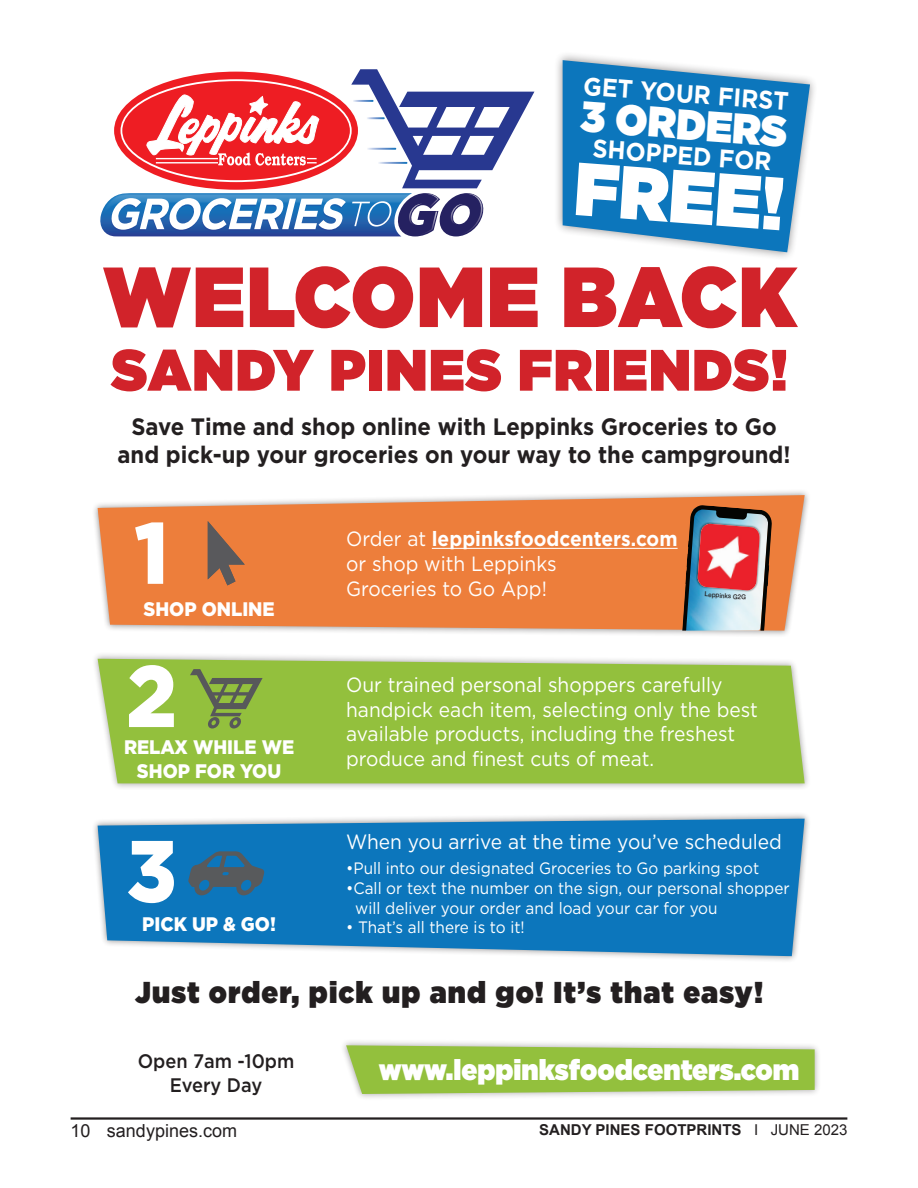
<style>
.page{position:relative;width:918px;height:1188px;background:#fff}
.page>*{position:absolute;margin:0;border:0;box-sizing:border-box;transform-origin:0 0}
.t1{font:900 87.15px/143.2px "Gotham";color:#fff;scale:.93 1}
.t2{font:900 85.05px "Gotham";letter-spacing:.02em;color:#d1232a;scale:.93 1}
.t3{font:900 75px "Gotham";color:#fff;scale:.93 1}
.t4{font:900 58.35px "Gotham";letter-spacing:.02em;color:#d1232a;scale:.93 1}
.t5{font:900 42.9px "Gotham";color:#fff;scale:.93 1}
.t6{font:900 30.15px "Gotham";letter-spacing:.04em;color:#231f20;scale:.93 1}
.t7{font:900 28.65px "Gotham";color:#fff;scale:.93 1}
.t8{font:700 25.5px "Gotham";color:#fff;scale:.93 1}
.t9{font:700 23.7px/28.5px "Gotham";color:#231f20;text-align:center;scale:.93 1}
.t10{font:20.55px/24.8px "Gotham";color:#fff;scale:.93 1}
.t11{font:900 19.65px/23.5px "Gotham";color:#fff;text-align:center;scale:.93 1}
.t12{font:500 19.5px/23.5px "Gotham";color:#231f20;text-align:center;scale:.93 1}
.t13{font:18px "Arial";color:#231f20}
.t14{font:16.5px/19.8px "Gotham";color:#fff;scale:.93 1}
.t15{font:700 15px "Arial";color:#231f20}
.t16{font:500 6.75px "Helvetica Neue LT Std";color:#231f20;scale:.93 1}
.s1{font-weight:700}
.s2{font-weight:400}
</style>
<div class="page">
<hr style="left:71px;top:1117px;width:776px;height:3px;background:#231f20">
<div style="left:92px;top:488px;width:719px;height:149px;background:#231f20;opacity:.5"></div>
<svg style="left:98px;top:495px;width:707px;height:136px;background:#ec894e"></svg>
<img style="left:112px;top:236px;width:308px;height:1px">
<svg style="left:100px;top:69px;width:434px;height:167px"></svg>
<div style="left:341px;top:1038px;width:480px;height:63px;background:#231f20;opacity:.4"></div>
<svg style="left:346px;top:1045px;width:469px;height:49px;background:#9bc34e"></svg>
<div style="left:92px;top:652px;width:719px;height:138px;background:#231f20;opacity:.4"></div>
<div style="left:98px;top:659px;width:707px;height:124px;background:#93c03d"></div>
<div style="left:92px;top:812px;width:719px;height:151px;background:#231f20;opacity:.5"></div>
<svg style="left:98px;top:819px;width:707px;height:137px;background:#2181c0"></svg>
<svg style="left:190px;top:669px;width:73px;height:60px;background:#7f9e46"></svg>
<svg style="left:188px;top:851px;width:77px;height:44px;background:#346688"></svg>
<svg style="left:208px;top:521px;width:37px;height:64px;background:#a76c4a"></svg>
<hr style="left:432px;top:548px;width:246px;height:1px;background:#fff">
<div style="left:554px;top:51px;width:265px;height:210px;background:#231f20;opacity:.5"></div>
<svg style="left:563px;top:60px;width:247px;height:192px;background:#328ac4"></svg>
<img style="left:682px;top:505px;width:90px;height:126px">
<p class="t8" style="left:585px;top:69px;width:223px;rotate:4deg">GET YOUR FIRST</p>
<h3 class="t5" style="left:583px;top:86px;width:224px;rotate:4deg">3 ORDERS</h3>
<p class="t8" style="left:594px;top:132px;width:194px;rotate:4deg">SHOPPED FOR</p>
<h3 class="t3" style="left:579px;top:135px;width:227px;rotate:4deg">FREE!</h3>
<h2 class="t2" style="left:103px;top:236px;width:747px">WELCOME BACK</h2>
<h3 class="t4" style="left:111px;top:328px;width:729px">SANDY PINES FRIENDS!</h3>
<p class="t9" style="left:118px;top:412px;width:725px">Save Time and shop online with Leppinks Groceries to Go and pick-up your groceries on your way to the campground!</p>
<h1 class="t1" style="left:126px;top:480px;width:56px">1<br>2</h1>
<p class="t11" style="left:143px;top:597px;width:143px">SHOP ONLINE</p>
<p class="t11" style="left:124px;top:736px;width:184px">RELAX WHILE WE<br>SHOP FOR YOU</p>
<h1 class="t1" style="left:126px;top:799px;width:56px">3</h1>
<p class="t11" style="left:142px;top:912px;width:145px">PICK UP &amp; GO!</p>
<p class="t10" style="left:346px;top:526px;width:358px">Order at <span class="s1">leppinksfoodcenters.com </span>or shop with Leppinks<br>Groceries to Go App!</p>
<p class="t16" style="left:705px;top:590px;width:46px;rotate:5deg">Leppinks G2G</p>
<p class="t10" style="left:346px;top:672px;width:444px">Our trained personal shoppers carefully handpick each item, selecting only the best available products, including the freshest produce and finest cuts of meat.</p>
<p class="t10" style="left:346px;top:829px;width:470px">When you arrive at the time you’ve scheduled</p>
<p class="t14" style="left:346px;top:858px;width:446px">•Pull into our designated Groceries to Go parking spot</p>
<p class="t14" style="left:355px;top:878px;width:469px;text-indent:-9px">•Call or text the number on the sign, our personal shopper will deliver your order and load your car for you</p>
<p class="t14" style="left:346px;top:917px;width:194px">• That’s all there is to it!</p>
<h3 class="t6" style="left:135px;top:971px;width:677px">Just order, pick up and go! It’s that easy!</h3>
<p class="t12" style="left:138px;top:1049px;width:170px">Open 7am -10pm<br>Every Day</p>
<h3 class="t7" style="left:379px;top:1049px;width:454px">www.leppinksfoodcenters.com</h3>
<p class="t13" style="left:71px;top:1119px;width:168px">10 sandypines.com</p>
<p class="t15" style="left:539px;top:1119px;width:310px">SANDY PINES FOOTPRINTS <span class="s2">I JUNE 2023</span></p>
</div>
